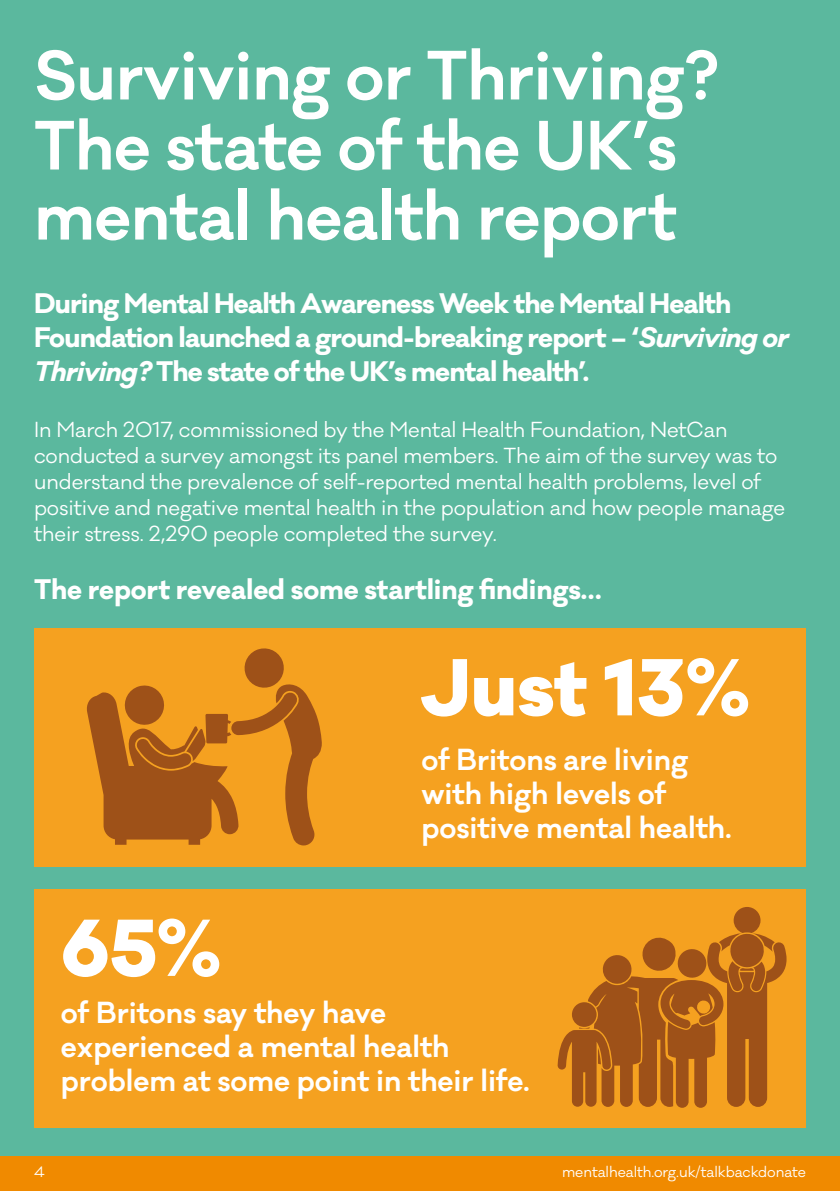
<style>
.page{position:relative;width:840px;height:1191px;background:#fff}
.page>*{position:absolute;margin:0;border:0;box-sizing:border-box;transform-origin:0 0}
.t1{font:800 74px "Galano Classic";color:#fff}
.t2{font:600 64px/70px "Galano Classic";letter-spacing:-.005em;color:#fff}
.t3{font:600 28px/34px "Galano Classic";color:#fff}
.t4{font:700 26px/34px "Galano Classic";letter-spacing:-.03em;color:#fff}
.t5{font:700 26px "Galano Classic";letter-spacing:-.005em;color:#fff}
.t6{font:20px/26px "Galano Classic";letter-spacing:-.005em;color:#fff}
.t7{font:14px "Galano Classic";letter-spacing:-.005em;color:#fff}
.s1{font-style:italic}
</style>
<div class="page">
<div style="left:0;top:0;width:839px;height:1182px;background:#5bb89e"></div>
<div style="left:0;top:1157px;width:839px;height:34px;background:#f08a00"></div>
<div style="left:34px;top:889px;width:771px;height:238px;background:#f5a120"></div>
<svg style="left:557px;top:907px;width:229px;height:200px"></svg>
<div style="left:34px;top:628px;width:771px;height:238px;background:#f5a120"></div>
<svg style="left:87px;top:648px;width:235px;height:197px"></svg>
<h2 class="t2" style="left:34px;top:41px;width:685px">Surviving or Thriving?<br>The state of the UK’s mental health report</h2>
<h3 class="t4" style="left:34px;top:287px;width:756px">During Mental Health Awareness Week the Mental Health<br>Foundation launched a ground-breaking report – ‘<span class="s1">Surviving or<br>Thriving?</span> The state of the UK’s mental health’.</h3>
<p class="t6" style="left:34px;top:417px;width:752px">In March 2017, commissioned by the Mental Health Foundation, NetCan conducted a survey amongst its panel members. The aim of the survey was to understand the prevalence of self-reported mental health problems, level of positive and negative mental health in the population and how people manage their stress. 2,290 people completed the survey.</p>
<h3 class="t5" style="left:34px;top:572px;width:569px">The report revealed some startling findings…</h3>
<h1 class="t1" style="left:420px;top:637px;width:332px">Just 13%</h1>
<h1 class="t1" style="left:61px;top:897px;width:163px">65%</h1>
<h3 class="t3" style="left:421px;top:743px;width:312px">of Britons are living with high levels of positive mental health.</h3>
<h3 class="t3" style="left:61px;top:996px;width:470px">of Britons say they have experienced a mental health problem at some point in their life.</h3>
<p class="t7" style="left:34px;top:1162px;width:12px">4</p>
<p class="t7" style="left:561px;top:1162px;width:245px">mentalhealth.org.uk/talkbackdonate</p>
</div>
